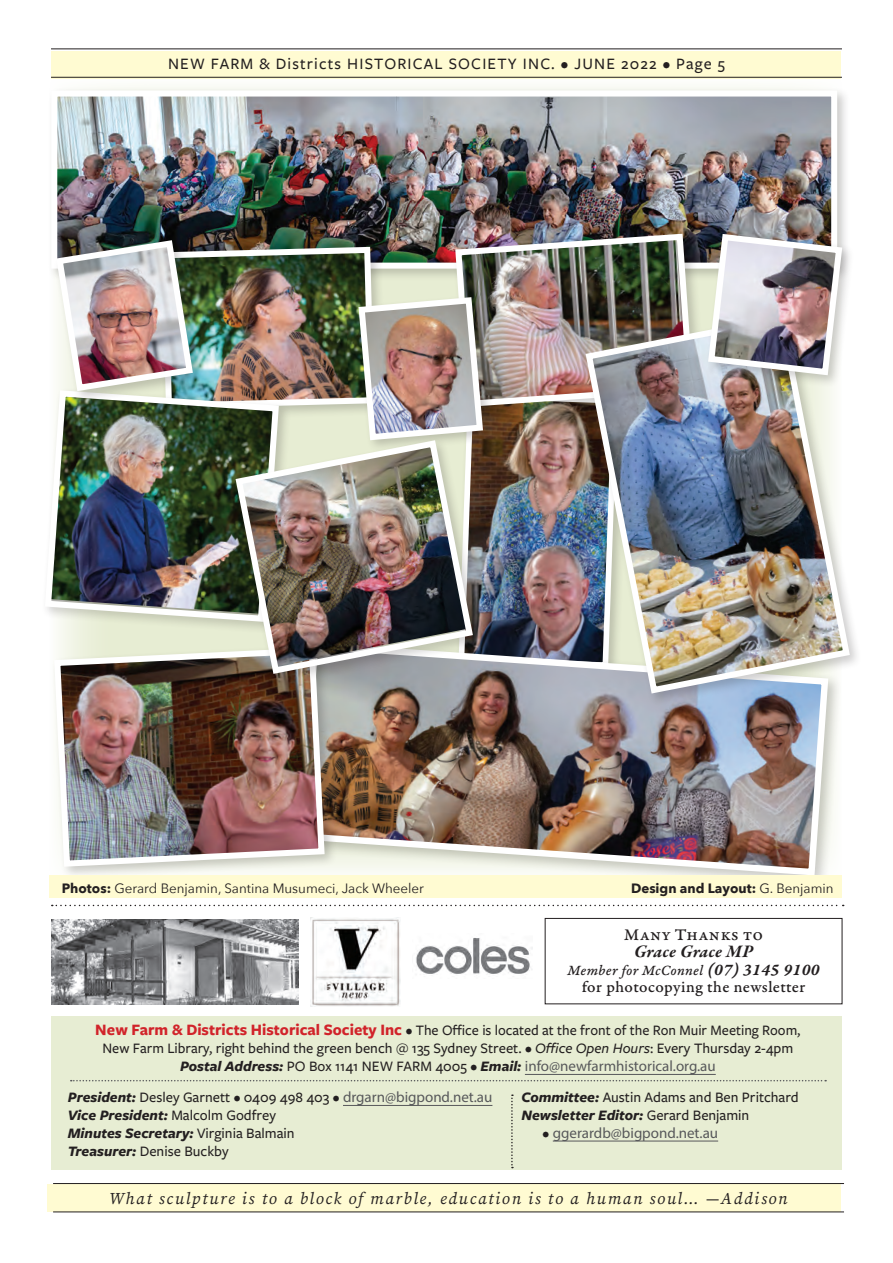
<style>
.page{position:relative;width:893px;height:1263px;background:#fff}
.page>*{position:absolute;margin:0;border:0;box-sizing:border-box;transform-origin:0 0}
.t1{font:italic 700 18px "Garamond Premr Pro";letter-spacing:.01em;color:#231f20}
.t2{font:17.25px "Garamond Premr Pro Med Capt";letter-spacing:.02em;color:#231f20}
.t3{font:italic 16.5px "Source Serif Variable";letter-spacing:.1em;color:#231f20}
.t4{font:500 16.5px "Freight Sans Pro";letter-spacing:.07em;color:#231f20}
.t5{font:16.5px "Garamond Premr Pro Med Capt";letter-spacing:.02em;color:#231f20}
.t6{font:500 15px/18px "Freight Sans Pro";color:#231f20}
.t7{font:15px "Myriad Pro";color:#57585a}
.t8{font:15px "Garamond Premr Pro Med It Capt";letter-spacing:.015em;color:#231f20}
.t9{font:13.5px "Avenir Next";color:#231f20}
.t10{font:700 13.5px "Avenir Next";color:#231f20}
.s1{font-weight:700}
.s2{font-weight:400}
.s3{font-family:"Garamond Premr Pro Smbd It Capt";font-size:17.25px}
.s4{font-weight:700;font-size:16.5px;color:#d1232a}
.s5{font-style:italic}
.s6{font-family:"Freight Sans Pro";font-weight:700;font-style:italic;color:#231f20}
.s7{font-family:"Freight Sans Pro";font-weight:500;color:#231f20}
.s8{font-weight:700;font-style:italic}
.s9{font-family:"Myriad Pro";font-weight:400;color:#57585a}
</style>
<div class="page">
<div style="left:51px;top:51px;width:789px;height:28px;background:#fffbd2"></div>
<hr style="left:51px;top:48px;width:791px;height:1px;background:#231f20">
<hr style="left:51px;top:77px;width:791px;height:1px;background:#231f20">
<svg style="left:52px;top:905px;width:792px;height:1px"></svg>
<div style="left:48px;top:1184px;width:793px;height:28px;background:#fffbd2"></div>
<div style="left:51px;top:1016px;width:791px;height:154px;background:#e7edd3"></div>
<svg style="left:71px;top:1080px;width:755px;height:1px"></svg>
<hr style="left:525px;top:1074px;width:191px;height:1px;background:#57585a">
<hr style="left:343px;top:1105px;width:149px;height:1px;background:#57585a">
<hr style="left:553px;top:1141px;width:165px;height:1px;background:#57585a">
<svg style="left:511px;top:1094px;width:2px;height:74px"></svg>
<img style="left:416px;top:938px;width:117px;height:36px">
<img style="left:311px;top:917px;width:90px;height:90px">
<div style="left:545px;top:918px;width:297px;height:86px;border:1px solid #231f20"></div>
<img style="left:51px;top:919px;width:247px;height:85px">
<img style="left:485px;top:443px;width:97px;height:195px">
<img style="left:338px;top:639px;width:494px;height:236px">
<div style="left:50px;top:644px;width:288px;height:236px;background:#231f20;opacity:.22"></div>
<img style="left:51px;top:644px;width:277px;height:226px">
<div style="left:47px;top:87px;width:803px;height:195px;background:#231f20;opacity:.22"></div>
<img style="left:58px;top:98px;width:772px;height:133px">
<div style="left:51px;top:91px;width:786px;height:178px;border:6px solid #fff"></div>
<div style="left:50px;top:875px;width:792px;height:23px;background:#fffbd2"></div>
<hr style="left:53px;top:1183px;width:791px;height:1px;background:#231f20">
<hr style="left:53px;top:1211px;width:791px;height:1px;background:#231f20">
<div style="left:41px;top:386px;width:251px;height:248px;background:#231f20;opacity:.22"></div>
<img style="left:42px;top:387px;width:190px;height:238px">
<img style="left:53px;top:230px;width:644px;height:213px">
<div style="left:232px;top:437px;width:253px;height:249px;background:#231f20;opacity:.22"></div>
<img style="left:232px;top:437px;width:244px;height:240px">
<div style="left:582px;top:312px;width:280px;height:394px;background:#231f20;opacity:.22"></div>
<img style="left:582px;top:312px;width:271px;height:385px">
<div style="left:705px;top:231px;width:150px;height:157px;background:#231f20;opacity:.22"></div>
<img style="left:705px;top:231px;width:141px;height:148px">
<p class="t4" style="left:168px;top:53px;width:558px">NEW FARM &amp; Districts HISTORICAL SOCIETY INC. • JUNE 2022 • Page 5</p>
<p class="t9" style="left:62px;top:877px;width:364px"><span class="s1">Photos:</span> Gerard Benjamin, Santina Musumeci, Jack Wheeler</p>
<p class="t10" style="left:631px;top:877px;width:204px">Design and Layout: <span class="s2">G. Benjamin</span></p>
<p class="t2" style="left:624px;top:925px;width:141px">Many Thanks to</p>
<p class="t1" style="left:634px;top:941px;width:121px">Grace Grace MP</p>
<p class="t8" style="left:568px;top:961px;width:254px">Member for McConnel <span class="s3">(07) 3145 9100</span></p>
<p class="t5" style="left:582px;top:977px;width:225px">for photocopying the newsletter</p>
<p class="t6" style="left:95px;top:1021px;width:707px;text-align:center"><span class="s4">New Farm &amp; Districts Historical Society Inc</span> • The Office is located at the front of the Ron Muir Meeting Room,<br>New Farm Library, right behind the green bench @ 135 Sydney Street. • <span class="s5">Office Open Hours</span>: Every Thursday 2-4pm</p>
<p class="t7" style="left:180px;top:1057px;width:537px"><span class="s6">Postal Address:</span> <span class="s7">PO Box 1141 NEW FARM 4005 •</span> <span class="s6">Email:</span> info@newfarmhistorical.org.au</p>
<p class="t6" style="left:68px;top:1088px;width:426px"><span class="s8">President:</span> Desley Garnett • 0409 498 403 • <span class="s9">drgarn@bigpond.net.au </span><span class="s8">Vice President:</span> Malcolm Godfrey<br><span class="s8">Minutes Secretary:</span> Virginia Balmain<br><span class="s8">Treasurer:</span> Denise Buckby</p>
<p class="t6" style="left:521px;top:1087px;width:279px"><span class="s8">Committee:</span> Austin Adams and Ben Pritchard<br><span class="s8">Newsletter Editor:</span> Gerard Benjamin</p>
<p class="t7" style="left:543px;top:1124px;width:177px"><span class="s7">•</span> ggerardb@bigpond.net.au</p>
<p class="t3" style="left:110px;top:1187px;width:680px">What sculpture is to a block of marble, education is to a human soul… —Addison</p>
</div>
